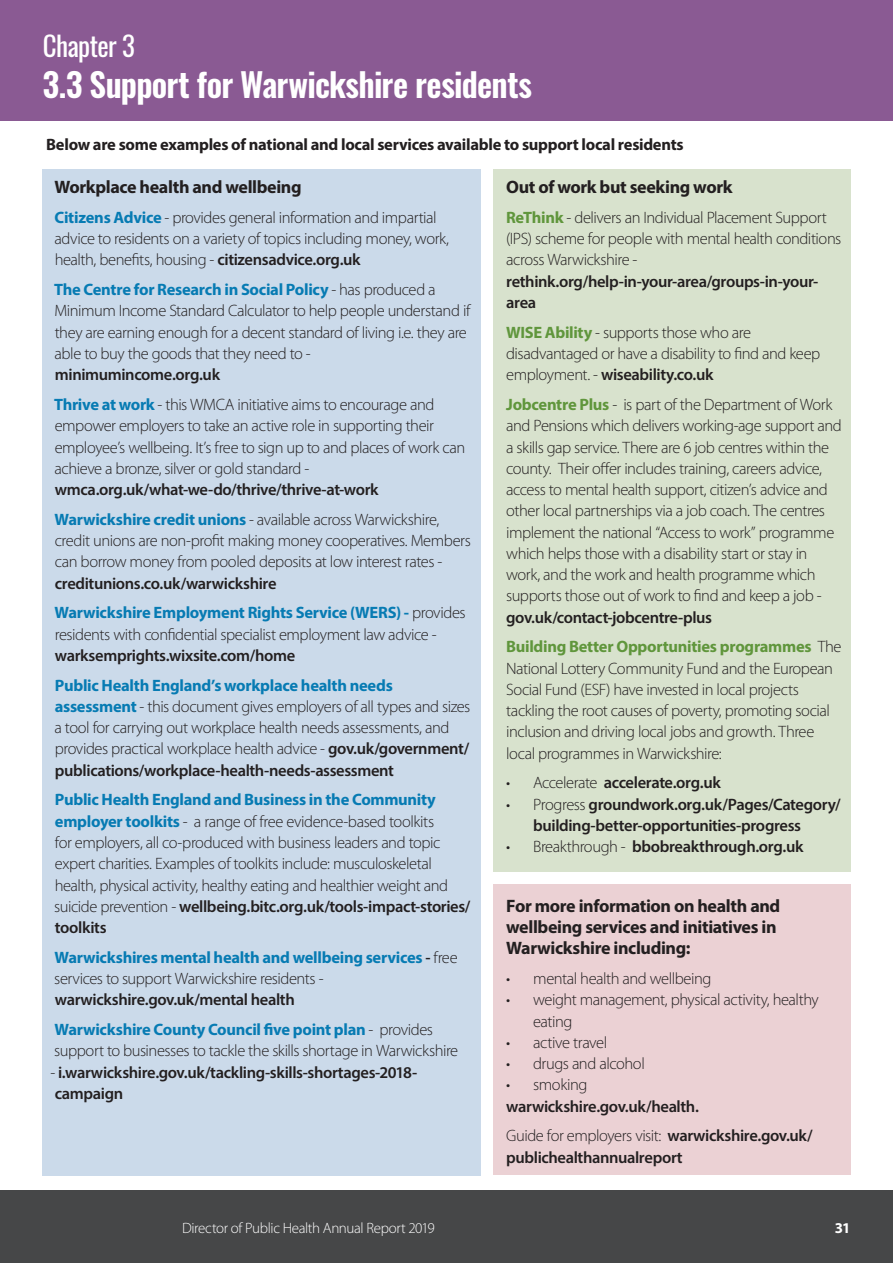
<style>
.page{position:relative;width:893px;height:1263px;background:#fff}
.page>*{position:absolute;margin:0;border:0;box-sizing:border-box;transform-origin:0 0}
.t1{font:600 33px "Oswald";letter-spacing:-.025em;color:#fff}
.t2{font:27px "Oswald";letter-spacing:-.025em;color:#fff}
.t3{font:700 18px/21.3px "Myriad Pro";letter-spacing:-.02em;color:#231f20}
.t4{font:300 16.5px/21.3px "Myriad Pro";letter-spacing:-.03em;color:#231f20}
.t5{font:600 16.5px/21.3px "Myriad Pro";letter-spacing:-.02em;color:#231f20}
.t6{font:700 16.5px/21.3px "Myriad Pro";letter-spacing:-.02em;color:#077bb3}
.t7{font:700 16.5px "Myriad Pro";letter-spacing:-.02em;color:#231f20}
.t8{font:300 15px "Myriad Pro";letter-spacing:-.025em;color:#fff}
.t9{font:700 15px "Myriad Pro";color:#fff}
.s1{font-weight:700;color:#60963c}
.s2{font-weight:600}
.s3{font-weight:300}
.s4{font-weight:700;color:#077bb3}
.s5{font-weight:600;color:#231f20}
.s6{font-weight:300;color:#231f20}
</style>
<div class="page">
<div style="left:0;top:1191px;width:893px;height:72px;background:#464748"></div>
<div style="left:0;top:0;width:893px;height:120px;background:#8a5a93"></div>
<div style="left:42px;top:170px;width:438px;height:1006px;background:#cbdaea"></div>
<div style="left:493px;top:170px;width:357px;height:702px;background:#d8e2cd"></div>
<div style="left:493px;top:884px;width:357px;height:290px;background:#ebd1d4"></div>
<p class="t2" style="left:43px;top:27px;width:93px">Chapter 3</p>
<p class="t1" style="left:43px;top:61px;width:491px">3.3 Support for Warwickshire residents</p>
<p class="t7" style="left:46px;top:133px;width:639px">Below are some examples of national and local services available to support local residents</p>
<p class="t3" style="left:506px;top:176px;width:228px">Out of work but seeking work</p>
<p class="t4" style="left:506px;top:207px;width:337px"><span class="s1">ReThink</span> - delivers an Individual Placement Support (IPS) scheme for people with mental health conditions across Warwickshire - <span class="s2">rethink.org/help-in-your-area/groups-in-your&shy;area</span></p>
<p class="t4" style="left:506px;top:321px;width:316px"><span class="s1">WISE Ability</span> - supports those who are disadvantaged or have a disability to find and keep employment. - <span class="s2">wiseability.co.uk</span></p>
<p class="t4" style="left:506px;top:394px;width:337px"><span class="s1">Jobcentre Plus</span> - is part of the Department of Work and Pensions which delivers working-age support and a skills gap service. There are 6 job centres within the county. Their offer includes training, careers advice, access to mental health support, citizen’s advice and other local partnerships via a job coach. The centres implement the national “Access to work” programme which helps those with a disability start or stay in work, and the work and health programme which supports those out of work to find and keep a job - <span class="s2">gov.uk/contact-jobcentre-plus</span></p>
<p class="t4" style="left:506px;top:636px;width:337px"><span class="s1">Building Better Opportunities programmes</span> The National Lottery Community Fund and the European Social Fund (ESF) have invested in local projects tackling the root causes of poverty, promoting social inclusion and driving local jobs and growth. Three local programmes in Warwickshire:</p>
<p class="t5" style="left:506px;top:772px;width:216px"><span class="s3">• Accelerate</span> accelerate.org.uk</p>
<p class="t5" style="left:533px;top:793px;width:309px;text-indent:-27px"><span class="s3">• Progress</span> groundwork.org.uk/Pages/Category/ building-better-opportunities-progress</p>
<p class="t5" style="left:506px;top:836px;width:299px"><span class="s3">• Breakthrough -</span> bbobreakthrough.org.uk</p>
<p class="t3" style="left:54px;top:176px;width:249px">Workplace health and wellbeing</p>
<p class="t4" style="left:55px;top:207px;width:396px"><span class="s4">Citizens Advice</span> - provides general information and impartial advice to residents on a variety of topics including money, work, health, benefits, housing - <span class="s2">citizensadvice.org.uk</span></p>
<p class="t4" style="left:54px;top:279px;width:418px"><span class="s4">The Centre for Research in Social Policy</span> - has produced a Minimum Income Standard Calculator to help people understand if they are earning enough for a decent standard of living i.e. they are able to buy the goods that they need to - <span class="s2">minimumincome.org.uk</span></p>
<p class="t4" style="left:54px;top:394px;width:413px"><span class="s4">Thrive at work</span> - this WMCA initiative aims to encourage and empower employers to take an active role in supporting their employee’s wellbeing. It’s free to sign up to and places of work can achieve a bronze, silver or gold standard - <span class="s2">wmca.org.uk/what-we-do/thrive/thrive-at-work</span></p>
<p class="t4" style="left:55px;top:508px;width:418px"><span class="s4">Warwickshire credit unions</span> - available across Warwickshire, credit unions are non-profit making money cooperatives. Members can borrow money from pooled deposits at low interest rates - <span class="s2">creditunions.co.uk/warwickshire</span></p>
<p class="t4" style="left:55px;top:602px;width:413px"><span class="s4">Warwickshire Employment Rights Service (WERS) -</span> provides residents with confidential specialist employment law advice - <span class="s2">warksemprights.wixsite.com/home</span></p>
<p class="t4" style="left:55px;top:674px;width:417px"><span class="s4">Public Health England’s workplace health needs assessment</span> - this document gives employers of all types and sizes a tool for carrying out workplace health needs assessments, and provides practical workplace health advice - <span class="s2">gov.uk/government/ publications/workplace-health-needs-assessment</span></p>
<p class="t4" style="left:54px;top:789px;width:418px"><span class="s4">Public Health England and Business in the Community employer toolkits</span> - a range of free evidence-based toolkits<br>for employers, all co-produced with business leaders and topic expert charities. Examples of toolkits include: musculoskeletal health, physical activity, healthy eating and healthier weight and suicide prevention - <span class="s2">wellbeing.bitc.org.uk/tools-impact-stories/ toolkits</span></p>
<p class="t6" style="left:54px;top:946px;width:405px">Warwickshires mental health and wellbeing services <span class="s5">-</span> <span class="s6">free services to support Warwickshire residents - </span><span class="s5">warwickshire.gov.uk/mental health</span></p>
<p class="t4" style="left:54px;top:1019px;width:405px"><span class="s4">Warwickshire County Council five point plan</span> - provides support to businesses to tackle the skills shortage in Warwickshire</p>
<p class="t5" style="left:50px;top:1061px;width:368px"><span class="s3">-</span> i.warwickshire.gov.uk/tackling-skills-shortages-2018- campaign</p>
<p class="t3" style="left:506px;top:894px;width:276px">For more information on health and wellbeing services and initiatives in<br>Warwickshire including:</p>
<p class="t4" style="left:506px;top:968px;width:207px">• mental health and wellbeing</p>
<p class="t4" style="left:533px;top:989px;width:287px;text-indent:-27px">• weight management, physical activity, healthy eating</p>
<p class="t4" style="left:506px;top:1031px;width:102px">• active travel</p>
<p class="t4" style="left:506px;top:1053px;width:140px">• drugs and alcohol</p>
<p class="t4" style="left:506px;top:1074px;width:83px">• smoking</p>
<p class="t5" style="left:506px;top:1095px;width:194px">warwickshire.gov.uk/health.</p>
<p class="t5" style="left:506px;top:1125px;width:308px"><span class="s3">Guide for employers visit:</span> warwickshire.gov.uk/ publichealthannualreport</p>
<p class="t8" style="left:182px;top:1219px;width:254px">Director of Public Health Annual Report 2019</p>
<p class="t9" style="left:835px;top:1218px;width:17px">31</p>
</div>
